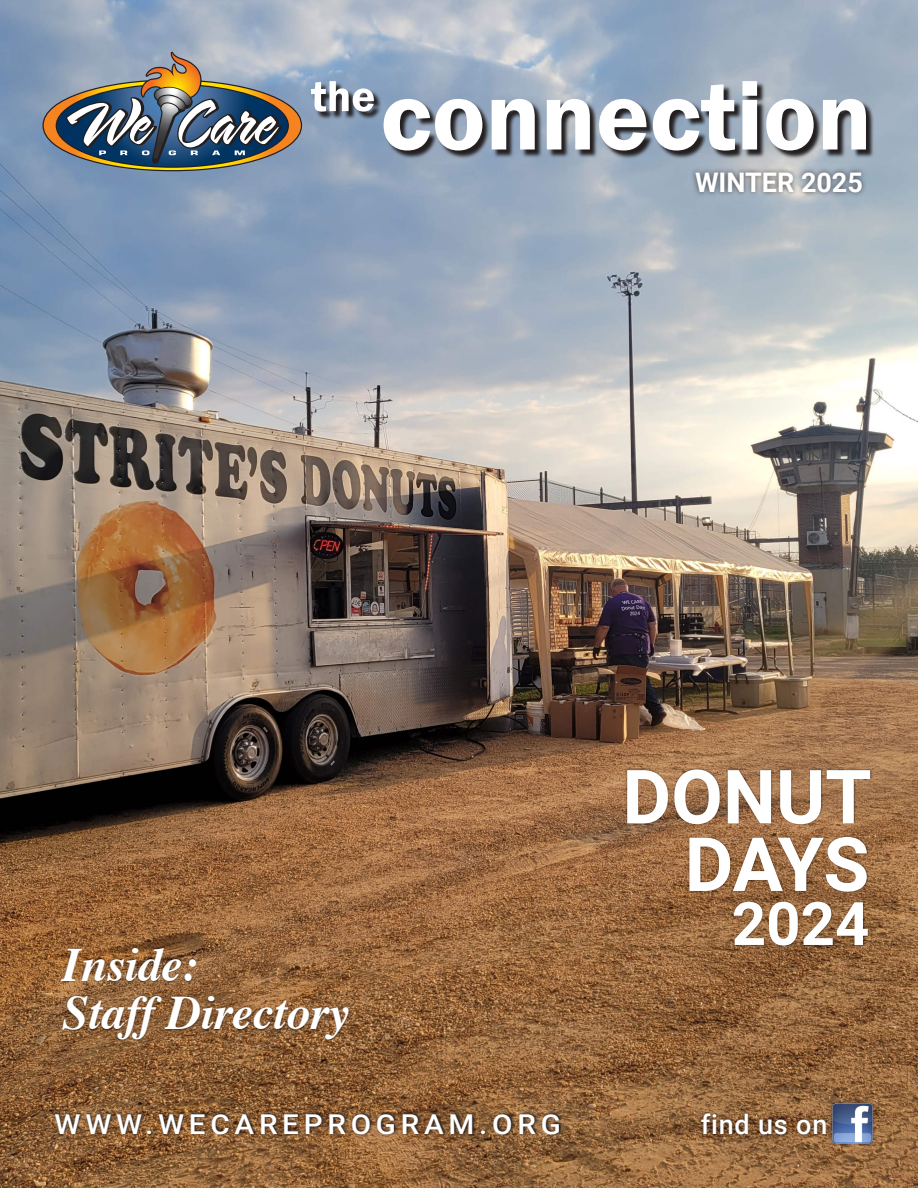
<style>
.page{position:relative;width:918px;height:1188px;background:#fff}
.page>*{position:absolute;margin:0;border:0;box-sizing:border-box;transform-origin:0 0}
.t1{font:75px/67.5px "font 000000002 d 2 c 80 fd";color:#fff;text-align:right}
.t2{font:60px "font 000000002 d 2 c 80 fd";color:#fff}
.t3{font:48px/48px "font 000000002 d 2 c 80 fd";letter-spacing:-.01em;color:#fff}
.t4{font:27.3px "font 000000002 d 2 c 80 fd";letter-spacing:.16em;color:#fff;scale:1.08 1}
.t5{font:27px "font 000000002 d 2 c 80 fd";color:#fff}
</style>
<div class="page">
<img style="left:0;top:0;width:918px;height:1188px">
<img style="left:697px;top:1109px;width:130px;height:29px">
<img style="left:827px;top:1098px;width:51px;height:51px">
<img style="left:832px;top:1103px;width:40px;height:40px">
<img style="left:54px;top:1111px;width:509px;height:26px">
<img style="left:384px;top:82px;width:491px;height:77px">
<svg style="left:384px;top:81px;width:482px;height:70px"></svg>
<img style="left:312px;top:82px;width:71px;height:38px">
<svg style="left:311px;top:81px;width:63px;height:31px"></svg>
<svg style="left:42px;top:52px;width:260px;height:119px;background:#7c8388"></svg>
<img style="left:689px;top:165px;width:179px;height:33px">
<img style="left:625px;top:768px;width:247px;height:180px">
<img style="left:59px;top:946px;width:291px;height:95px">
<h3 class="t3" style="left:62px;top:945px;width:289px">Inside:<br>Staff Directory</h3>
<p class="t5" style="left:695px;top:166px;width:169px">WINTER 2025</p>
<h1 class="t1" style="left:622px;top:764px;width:251px">DONUT<br>DAYS</h1>
<h2 class="t2" style="left:732px;top:889px;width:139px">2024</h2>
<p class="t4" style="left:55px;top:1108px;width:470px">WWW.WECAREPROGRAM.ORG</p>
<p class="t5" style="left:701px;top:1109px;width:128px">find us on</p>
</div>
